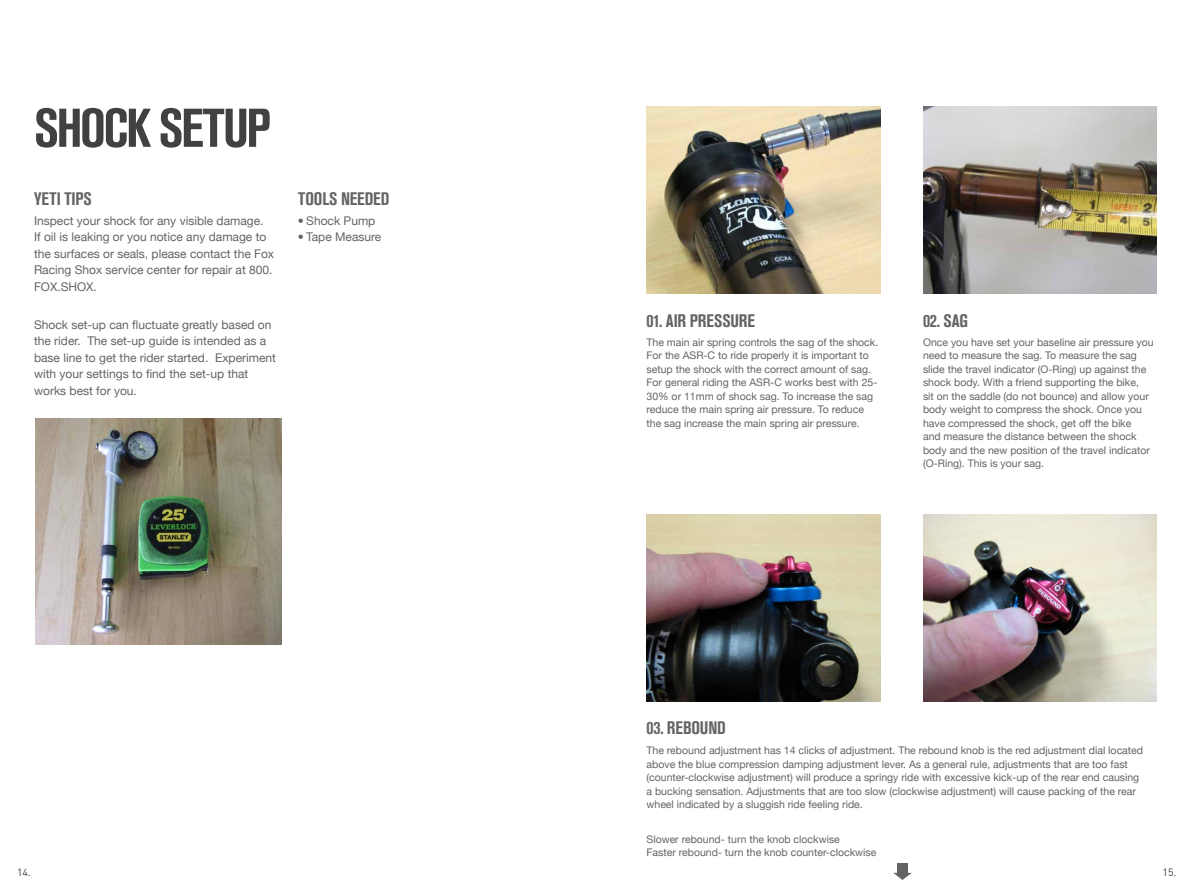
<style>
.page{position:relative;width:1191px;height:893px;background:#fff}
.page>*{position:absolute;margin:0;border:0;box-sizing:border-box;transform-origin:0 0}
.t1{font:700 condensed 54px "Akzidenz Grotesk Std";letter-spacing:-.04em;color:#414042}
.t2{font:700 condensed 18px "Akzidenz Grotesk Std";color:#636466}
.t3{font:12px/16.5px "Helvetica Neue";color:#636466}
.t4{font:10.5px/13.5px "Helvetica Neue";color:#636466}
.t5{font:10.5px "DIN";color:#414042}
</style>
<div class="page">
<img style="left:646px;top:106px;width:234px;height:187px">
<img style="left:923px;top:106px;width:234px;height:187px">
<img style="left:646px;top:514px;width:234px;height:188px">
<img style="left:923px;top:514px;width:234px;height:188px">
<svg style="left:893px;top:873px;width:18px;height:7px"></svg>
<div style="left:897px;top:863px;width:11px;height:11px;background:#636466"></div>
<img style="left:35px;top:419px;width:247px;height:225px">
<h1 class="t1" style="left:34px;top:97px;width:238px">SHOCK SETUP</h1>
<h2 class="t2" style="left:34px;top:188px;width:59px">YETI TIPS</h2>
<h2 class="t2" style="left:298px;top:188px;width:93px">TOOLS NEEDED</h2>
<p class="t3" style="left:298px;top:212px;width:79px">• Shock Pump</p>
<p class="t3" style="left:298px;top:229px;width:85px">• Tape Measure</p>
<p class="t3" style="left:34px;top:212px;width:242px">Inspect your shock for any visible damage.<br>If oil is leaking or you notice any damage to the surfaces or seals, please contact the Fox Racing Shox service center for repair at 800.<br>FOX.SHOX.</p>
<p class="t3" style="left:34px;top:316px;width:243px">Shock set-up can fluctuate greatly based on the rider. The set-up guide is intended as a base line to get the rider started. Experiment with your settings to find the set-up that works best for you.</p>
<h2 class="t2" style="left:646px;top:311px;width:110px">01. AIR PRESSURE</h2>
<h2 class="t2" style="left:923px;top:311px;width:47px">02. SAG</h2>
<p class="t4" style="left:646px;top:335px;width:233px">The main air spring controls the sag of the shock.<br>For the ASR-C to ride properly it is important to setup the shock with the correct amount of sag.<br>For general riding the ASR-C works best with 25- 30% or 11mm of shock sag. To increase the sag reduce the main spring air pressure. To reduce the sag increase the main spring air pressure.</p>
<p class="t4" style="left:923px;top:335px;width:232px">Once you have set your baseline air pressure you need to measure the sag. To measure the sag slide the travel indicator (O-Ring) up against the shock body. With a friend supporting the bike,<br>sit on the saddle (do not bounce) and allow your body weight to compress the shock. Once you have compressed the shock, get off the bike<br>and measure the distance between the shock body and the new position of the travel indicator (O-Ring). This is your sag.</p>
<h2 class="t2" style="left:646px;top:717px;width:81px">03. REBOUND</h2>
<p class="t4" style="left:646px;top:744px;width:498px">The rebound adjustment has 14 clicks of adjustment. The rebound knob is the red adjustment dial located above the blue compression damping adjustment lever. As a general rule, adjustments that are too fast (counter-clockwise adjustment) will produce a springy ride with excessive kick-up of the rear end causing a bucking sensation. Adjustments that are too slow (clockwise adjustment) will cause packing of the rear wheel indicated by a sluggish ride feeling ride.</p>
<p class="t4" style="left:646px;top:832px;width:231px">Slower rebound- turn the knob clockwise<br>Faster rebound- turn the knob counter-clockwise</p>
<p class="t5" style="left:17px;top:866px;width:15px">14.</p>
<p class="t5" style="left:1162px;top:866px;width:15px">15.</p>
</div>
